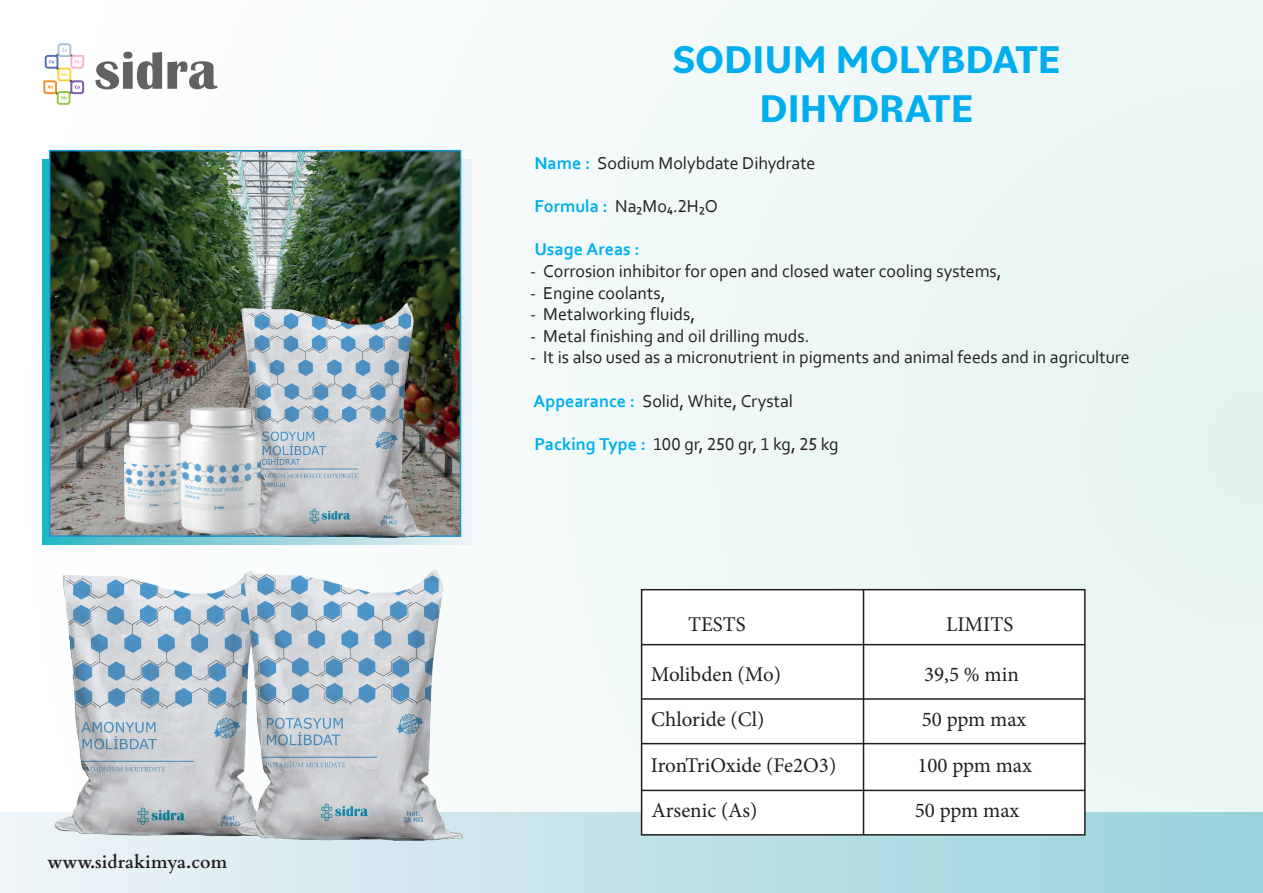
<style>
.page{position:relative;width:1263px;height:893px;background:#fff}
.page>*{position:absolute;margin:0;border:0;box-sizing:border-box;transform-origin:0 0}
.t1{font:700 40.5px/48.6px "Bilo";color:#00aeef;text-align:center}
.t2{font:21px "Minion Pro";color:#231f20}
.t3{font:18px "Corbel";letter-spacing:-.005em;color:#231f20}
.t4{font:700 18px "Cardo";color:#231f20}
.t5{font:700 18px "Corbel";color:#00aeef}
.s1{font-weight:700;color:#00aeef}
</style>
<div class="page">
<div style="left:0;top:0;width:1263px;height:893px;background:linear-gradient(to right,#fff,#e6f4f2)"></div>
<div style="left:0;top:812px;width:1263px;height:81px;background:linear-gradient(to right,#eff4f8,#98d2db)"></div>
<svg style="left:43px;top:159px;width:429px;height:386px;background:#95d8e0"></svg>
<img style="left:52px;top:153px;width:406px;height:381px">
<div style="left:49px;top:150px;width:412px;height:387px;border:2px solid #1698d6"></div>
<div style="left:642px;top:590px;width:443px;height:245px;background:#fff"></div>
<div style="left:641px;top:589px;width:444px;height:247px;border:2px solid #231f20"></div>
<hr style="left:863px;top:589px;width:1px;height:245px;background:#231f20">
<hr style="left:641px;top:644px;width:444px;height:1px;background:#231f20">
<hr style="left:641px;top:698px;width:444px;height:2px;background:#231f20">
<hr style="left:642px;top:743px;width:444px;height:1px;background:#231f20">
<hr style="left:641px;top:790px;width:444px;height:1px;background:#231f20">
<img style="left:124px;top:420px;width:55px;height:108px">
<img style="left:222px;top:284px;width:211px;height:257px">
<img style="left:179px;top:399px;width:88px;height:138px">
<img style="left:40px;top:547px;width:180px;height:295px">
<img style="left:220px;top:544px;width:258px;height:300px">
<svg style="left:95px;top:52px;width:123px;height:37px"></svg>
<div style="left:58px;top:43px;width:13px;height:14px;border:2px solid #a7c1ce;border-radius:2px"></div>
<div style="left:57px;top:91px;width:14px;height:14px;border:2px solid #94c94a;border-radius:2px"></div>
<svg style="left:43px;top:48px;width:42px;height:51px"></svg>
<p class="t4" style="left:47px;top:848px;width:181px">www.sidrakimya.com</p>
<h1 class="t1" style="left:672px;top:33px;width:390px">SODIUM MOLYBDATE<br>DIHYDRATE</h1>
<p class="t3" style="left:534px;top:152px;width:282px"><span class="s1">Name :</span> Sodium Molybdate Dihydrate</p>
<p class="t3" style="left:534px;top:195px;width:185px"><span class="s1">Formula :</span> Na₂Mo₄.2H₂O</p>
<p class="t5" style="left:534px;top:238px;width:107px">Usage Areas :</p>
<p class="t3" style="left:530px;top:260px;width:473px">- Corrosion inhibitor for open and closed water cooling systems,</p>
<p class="t3" style="left:530px;top:281px;width:137px">- Engine coolants,</p>
<p class="t3" style="left:530px;top:303px;width:166px">- Metalworking fluids,</p>
<p class="t3" style="left:530px;top:325px;width:281px">- Metal finishing and oil drilling muds.</p>
<p class="t3" style="left:530px;top:346px;width:601px">- It is also used as a micronutrient in pigments and animal feeds and in agriculture</p>
<p class="t3" style="left:533px;top:389px;width:261px"><span class="s1">Appearance :</span> Solid, White, Crystal</p>
<p class="t3" style="left:534px;top:433px;width:306px"><span class="s1">Packing Type :</span> 100 gr, 250 gr, 1 kg, 25 kg</p>
<p class="t2" style="left:688px;top:610px;width:59px">TESTS</p>
<p class="t2" style="left:946px;top:610px;width:69px">LIMITS</p>
<p class="t2" style="left:651px;top:660px;width:132px">Molibden (Mo)</p>
<p class="t2" style="left:924px;top:660px;width:96px">39,5 % min</p>
<p class="t2" style="left:651px;top:705px;width:115px">Chloride (Cl)</p>
<p class="t2" style="left:922px;top:705px;width:106px">50 ppm max</p>
<p class="t2" style="left:651px;top:751px;width:187px">IronTriOxide (Fe2O3)</p>
<p class="t2" style="left:917px;top:751px;width:116px">100 ppm max</p>
<p class="t2" style="left:651px;top:796px;width:108px">Arsenic (As)</p>
<p class="t2" style="left:915px;top:796px;width:106px">50 ppm max</p>
</div>
